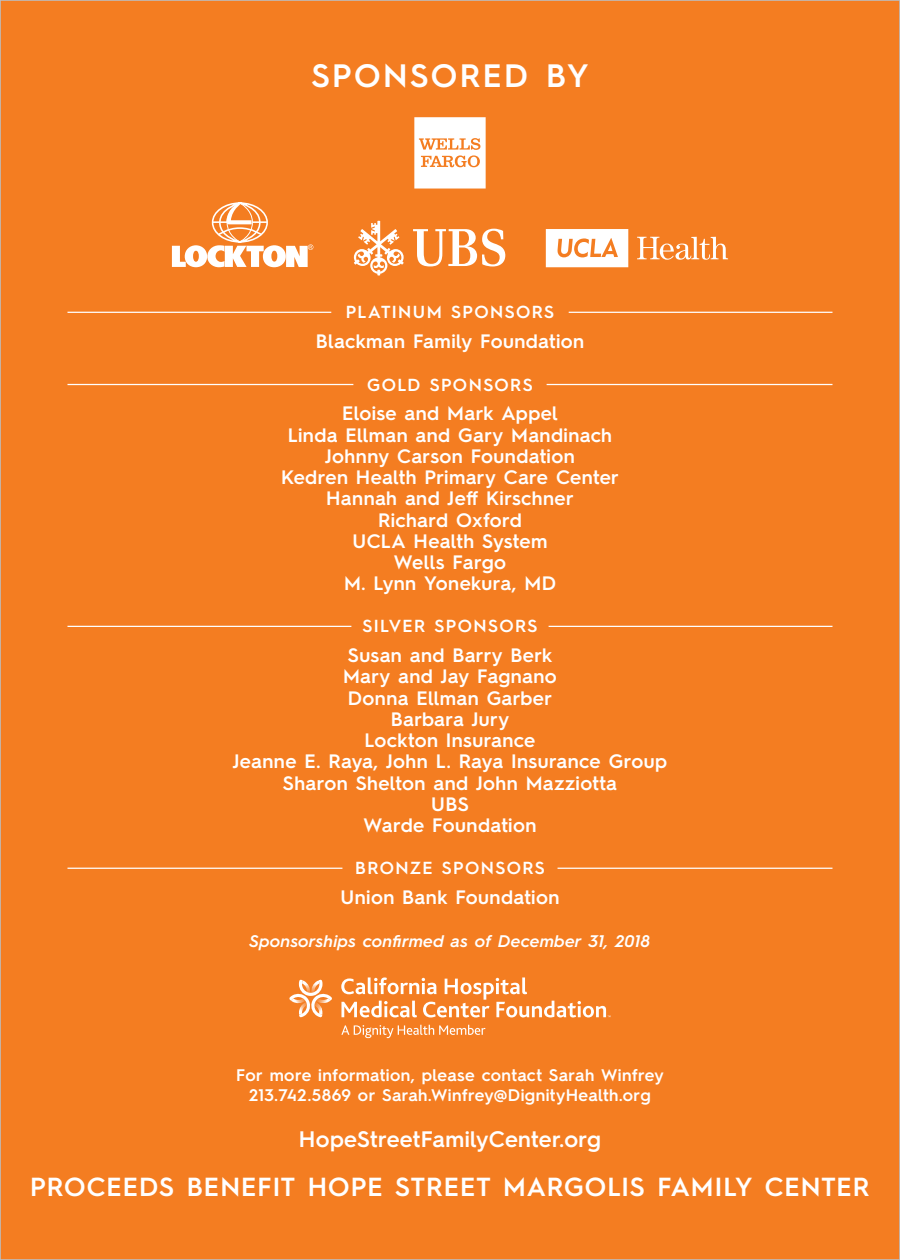
<style>
.page{position:relative;width:900px;height:1260px;background:#f47d21}
.page>*{position:absolute;margin:0;border:0;box-sizing:border-box;transform-origin:0 0}
.t1{font:600 32.5px "Hurme Geometric Sans 2";letter-spacing:.075em;color:#fff}
.t2{font:600 26.25px "Hurme Geometric Sans 2";letter-spacing:.035em;color:#fff}
.t3{font:600 22.5px "Hurme Geometric Sans 2";letter-spacing:.015em;color:#fff}
.t4{font:600 19.5px/21.2px "Hurme Geometric Sans 2";letter-spacing:.02em;color:#fff;text-align:center}
.t5{font:600 17.5px "Hurme Geometric Sans 2";letter-spacing:.08em;color:#fff}
.t6{font:600 17px/20px "Hurme Geometric Sans 2";letter-spacing:.02em;color:#fff;text-align:center}
.t7{font:italic 600 17px "Hurme Geometric Sans 2";letter-spacing:.02em;color:#fff}
</style>
<div class="page">
<svg style="left:341px;top:977px;width:270px;height:40px"></svg>
<svg style="left:341px;top:1025px;width:144px;height:13px"></svg>
<svg style="left:289px;top:980px;width:43px;height:37px"></svg>
<hr style="left:68px;top:384px;width:285px;height:1px;background:#fff">
<hr style="left:547px;top:384px;width:285px;height:1px;background:#fff">
<hr style="left:68px;top:868px;width:274px;height:1px;background:#fff">
<hr style="left:558px;top:868px;width:274px;height:1px;background:#fff">
<hr style="left:67px;top:626px;width:284px;height:1px;background:#fff">
<hr style="left:549px;top:626px;width:283px;height:1px;background:#fff">
<hr style="left:67px;top:312px;width:264px;height:1px;background:#fff">
<hr style="left:569px;top:312px;width:263px;height:1px;background:#fff">
<svg style="left:546px;top:229px;width:182px;height:38px"></svg>
<svg style="left:172px;top:202px;width:141px;height:65px"></svg>
<svg style="left:414px;top:117px;width:72px;height:72px"></svg>
<svg style="left:354px;top:221px;width:50px;height:55px"></svg>
<svg style="left:413px;top:229px;width:92px;height:37px"></svg>
<p class="t1" style="left:311px;top:52px;width:279px">SPONSORED BY</p>
<p class="t5" style="left:346px;top:300px;width:210px">PLATINUM SPONSORS</p>
<p class="t4" style="left:316px;top:329px;width:270px">Blackman Family Foundation</p>
<p class="t5" style="left:367px;top:372px;width:167px">GOLD SPONSORS</p>
<p class="t4" style="left:281px;top:402px;width:339px">Eloise and Mark Appel<br>Linda Ellman and Gary Mandinach<br>Johnny Carson Foundation<br>Kedren Health Primary Care Center<br>Hannah and Jeff Kirschner<br>Richard Oxford<br>UCLA Health System<br>Wells Fargo<br>M. Lynn Yonekura, MD</p>
<p class="t5" style="left:362px;top:614px;width:177px">SILVER SPONSORS</p>
<p class="t4" style="left:233px;top:643px;width:436px">Susan and Barry Berk<br>Mary and Jay Fagnano<br>Donna Ellman Garber<br>Barbara Jury<br>Lockton Insurance<br>Jeanne E. Raya, John L. Raya Insurance Group<br>Sharon Shelton and John Mazziotta<br>UBS<br>Warde Foundation</p>
<p class="t5" style="left:355px;top:856px;width:191px">BRONZE SPONSORS</p>
<p class="t4" style="left:341px;top:885px;width:220px">Union Bank Foundation</p>
<p class="t7" style="left:250px;top:929px;width:402px">Sponsorships confirmed as of December 31, 2018</p>
<p class="t6" style="left:236px;top:1064px;width:429px">For more information, please contact Sarah Winfrey<br>213.742.5869 or Sarah.Winfrey@DignityHealth.org</p>
<p class="t3" style="left:299px;top:1123px;width:304px">HopeStreetFamilyCenter.org</p>
<p class="t2" style="left:30px;top:1168px;width:841px">PROCEEDS BENEFIT HOPE STREET MARGOLIS FAMILY CENTER</p>
</div>
